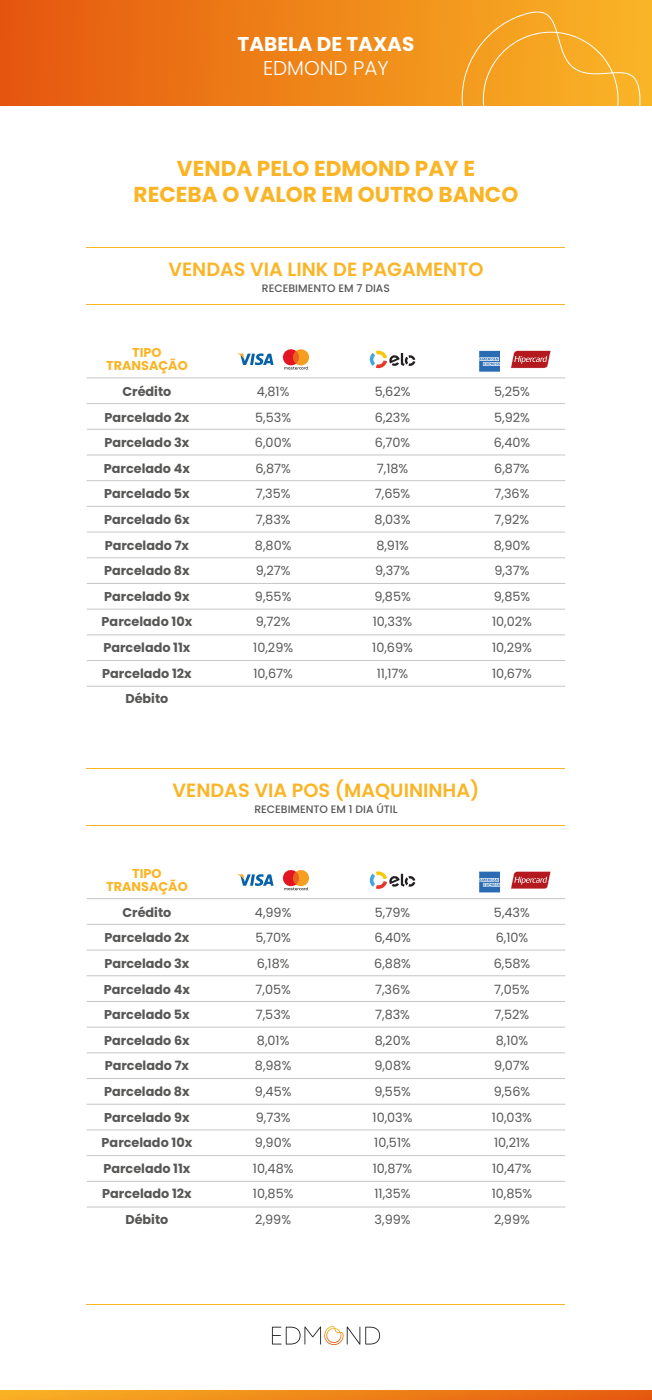
<style>
.page{position:relative;width:652px;height:1400px;background:#fff}
.page>*{position:absolute;margin:0;border:0;box-sizing:border-box;transform-origin:0 0}
.t1{font:700 21.6px/25.9px "Poppins";color:#fab527;text-align:center}
.t2{font:700 20px "Poppins";color:#fff}
.t3{font:300 20px "Poppins";color:#fff}
.t4{font:600 19.2px "Poppins";color:#fab527}
.t5{font:12.8px/25.6px "Poppins";color:#575756}
.t6{font:700 12.8px/25.6px "Poppins";color:#575756;text-align:center}
.t7{font:700 12.8px/13.6px "Poppins";color:#fab527;text-align:center}
.t8{font:500 10.8px "Poppins";color:#575756}
</style>
<div class="page">
<svg style="left:0;top:1390px;width:651px;height:10px;background:#ef8619"></svg>
<hr style="left:87px;top:1304px;width:478px;height:1px;background:#fab527">
<svg style="left:272px;top:1326px;width:108px;height:19px"></svg>
<div style="left:0;top:0;width:651px;height:106px;background:linear-gradient(to right,#e5560e,#fab626)"></div>
<svg style="left:459px;top:12px;width:182px;height:94px;background:#f6a929"></svg>
<hr style="left:87px;top:378px;width:478px;height:1px;background:#c6c6c6">
<hr style="left:87px;top:403px;width:478px;height:1px;background:#c6c6c6">
<hr style="left:87px;top:429px;width:478px;height:1px;background:#c6c6c6">
<hr style="left:87px;top:455px;width:478px;height:1px;background:#c6c6c6">
<hr style="left:87px;top:481px;width:478px;height:1px;background:#c6c6c6">
<hr style="left:87px;top:506px;width:478px;height:1px;background:#c6c6c6">
<hr style="left:87px;top:532px;width:478px;height:1px;background:#c6c6c6">
<hr style="left:87px;top:558px;width:478px;height:1px;background:#c6c6c6">
<hr style="left:87px;top:583px;width:478px;height:1px;background:#c6c6c6">
<hr style="left:87px;top:609px;width:478px;height:1px;background:#c6c6c6">
<hr style="left:87px;top:635px;width:478px;height:1px;background:#c6c6c6">
<hr style="left:87px;top:660px;width:478px;height:1px;background:#c6c6c6">
<hr style="left:87px;top:686px;width:478px;height:1px;background:#c6c6c6">
<svg style="left:369px;top:351px;width:46px;height:17px"></svg>
<svg style="left:510px;top:351px;width:40px;height:17px"></svg>
<svg style="left:479px;top:351px;width:20px;height:21px"></svg>
<svg style="left:237px;top:353px;width:36px;height:12px"></svg>
<svg style="left:282px;top:349px;width:27px;height:21px"></svg>
<hr style="left:87px;top:899px;width:478px;height:1px;background:#c6c6c6">
<hr style="left:87px;top:924px;width:478px;height:1px;background:#c6c6c6">
<hr style="left:87px;top:950px;width:478px;height:1px;background:#c6c6c6">
<hr style="left:87px;top:976px;width:478px;height:1px;background:#c6c6c6">
<hr style="left:87px;top:1001px;width:478px;height:1px;background:#c6c6c6">
<hr style="left:87px;top:1027px;width:478px;height:1px;background:#c6c6c6">
<hr style="left:87px;top:1053px;width:478px;height:1px;background:#c6c6c6">
<hr style="left:87px;top:1078px;width:478px;height:1px;background:#c6c6c6">
<hr style="left:87px;top:1104px;width:478px;height:1px;background:#c6c6c6">
<hr style="left:87px;top:1130px;width:478px;height:1px;background:#c6c6c6">
<hr style="left:87px;top:1156px;width:478px;height:1px;background:#c6c6c6">
<hr style="left:87px;top:1181px;width:478px;height:1px;background:#c6c6c6">
<hr style="left:87px;top:1207px;width:478px;height:1px;background:#c6c6c6">
<svg style="left:369px;top:871px;width:46px;height:18px"></svg>
<svg style="left:510px;top:871px;width:40px;height:18px"></svg>
<svg style="left:479px;top:872px;width:20px;height:20px"></svg>
<svg style="left:237px;top:874px;width:36px;height:12px"></svg>
<svg style="left:282px;top:870px;width:27px;height:20px"></svg>
<hr style="left:87px;top:768px;width:478px;height:1px;background:#fab527">
<hr style="left:87px;top:825px;width:478px;height:1px;background:#fab527">
<hr style="left:87px;top:247px;width:478px;height:1px;background:#fab527">
<hr style="left:87px;top:304px;width:478px;height:1px;background:#fab527">
<h2 class="t2" style="left:237px;top:33px;width:178px">TABELA DE TAXAS</h2>
<h2 class="t3" style="left:263px;top:57px;width:127px">EDMOND PAY</h2>
<h1 class="t1" style="left:133px;top:156px;width:386px">VENDA PELO EDMOND PAY E<br>RECEBA O VALOR EM OUTRO BANCO</h1>
<h3 class="t4" style="left:168px;top:258px;width:316px">VENDAS VIA LINK DE PAGAMENTO</h3>
<p class="t8" style="left:262px;top:282px;width:129px">RECEBIMENTO EM 7 DIAS</p>
<p class="t7" style="left:106px;top:346px;width:83px">TIPO<br>TRANSAÇÃO</p>
<p class="t6" style="left:102px;top:379px;width:92px">Crédito<br>Parcelado 2x<br>Parcelado 3x<br>Parcelado 4x<br>Parcelado 5x<br>Parcelado 6x<br>Parcelado 7x<br>Parcelado 8x<br>Parcelado 9x<br>Parcelado 10x<br>Parcelado 11x<br>Parcelado 12x<br>Débito</p>
<p class="t5" style="left:253px;top:379px;width:41px">4,81%<br>5,53%<br>6,00%<br>6,87%<br>7,35%<br>7,83%<br>8,80%<br>9,27%<br>9,55%<br>9,72%<br>10,29%<br>10,67%</p>
<p class="t5" style="left:372px;top:379px;width:42px;text-align:center">5,62%<br>6,23%<br>6,70%<br>7,18%<br>7,65%<br>8,03%<br>8,91%<br>9,37%<br>9,85%<br>10,33%<br>10,69%<br>11,17%</p>
<p class="t5" style="left:491px;top:379px;width:41px">5,25%<br>5,92%<br>6,40%<br>6,87%<br>7,36%<br>7,92%<br>8,90%<br>9,37%<br>9,85%<br>10,02%<br>10,29%<br>10,67%</p>
<h3 class="t4" style="left:172px;top:779px;width:308px">VENDAS VIA POS (MAQUININHA)</h3>
<p class="t8" style="left:254px;top:803px;width:145px">RECEBIMENTO EM 1 DIA ÚTIL</p>
<p class="t7" style="left:106px;top:866px;width:83px">TIPO<br>TRANSAÇÃO</p>
<p class="t6" style="left:102px;top:900px;width:92px">Crédito<br>Parcelado 2x<br>Parcelado 3x<br>Parcelado 4x<br>Parcelado 5x<br>Parcelado 6x<br>Parcelado 7x<br>Parcelado 8x<br>Parcelado 9x<br>Parcelado 10x<br>Parcelado 11x<br>Parcelado 12x<br>Débito</p>
<p class="t5" style="left:253px;top:900px;width:42px;text-align:center">4,99%<br>5,70%<br>6,18%<br>7,05%<br>7,53%<br>8,01%<br>8,98%<br>9,45%<br>9,73%<br>9,90%<br>10,48%<br>10,85%<br>2,99%</p>
<p class="t5" style="left:372px;top:900px;width:41px">5,79%<br>6,40%<br>6,88%<br>7,36%<br>7,83%<br>8,20%<br>9,08%<br>9,55%<br>10,03%<br>10,51%<br>10,87%<br>11,35%<br>3,99%</p>
<p class="t5" style="left:491px;top:900px;width:42px;text-align:center">5,43%<br>6,10%<br>6,58%<br>7,05%<br>7,52%<br>8,10%<br>9,07%<br>9,56%<br>10,03%<br>10,21%<br>10,47%<br>10,85%<br>2,99%</p>
</div>
